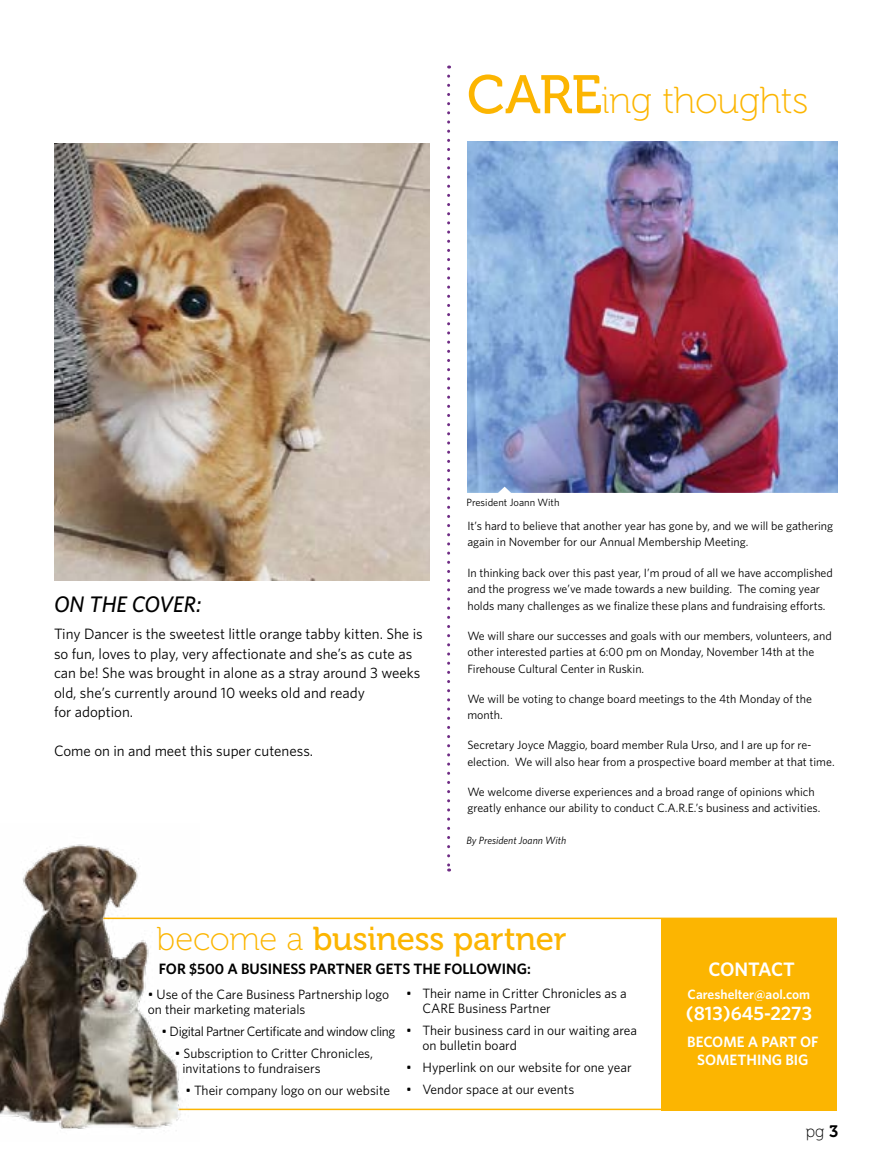
<style>
.page{position:relative;width:891px;height:1162px;background:#fff}
.page>*{position:absolute;margin:0;border:0;box-sizing:border-box;transform-origin:0 0}
.t1{font:37.5px "Museo 100";letter-spacing:-.015em;color:#fcb501}
.t2{font:33px "Museo 500";letter-spacing:-.01em;color:#fcb501}
.t3{font:italic 500 22.5px "Whitney HTF";color:#000}
.t4{font:600 19.5px "Whitney HTF";color:#fff}
.t5{font:600 19.5px "Whitney HTF";letter-spacing:-.02em;color:#fff}
.t6{font:16.5px "Museo 100";color:#000}
.t7{font:15px/19.5px "Whitney HTF";color:#000}
.t8{font:600 15px "Whitney HTF";color:#000}
.t9{font:600 15px/18px "Whitney HTF";color:#fff;text-align:center}
.t10{font:13.5px/15px "Whitney HTF";color:#000}
.t11{font:13.5px "Whitney HTF";letter-spacing:-.03em;color:#000}
.t12{font:600 13.5px "Whitney HTF";color:#fff}
.t13{font:12px/16.5px "Whitney HTF";color:#000}
.t14{font:italic 10.5px "Whitney HTF";color:#000}
.t15{font:10.5px "Whitney HTF";color:#000}
.s1{font-family:"Museo 500";font-size:54px}
.s2{font-family:"Museo 100"}
.s3{font-family:"Museo 700"}
</style>
<div class="page">
<div style="left:661px;top:919px;width:176px;height:191px;background:#fcb501"></div>
<div style="left:70px;top:917px;width:767px;height:193px;border:2px solid #fcb501"></div>
<svg style="left:447px;top:76px;width:3px;height:795px"></svg>
<img style="left:0;top:844px;width:199px;height:285px">
<img style="left:467px;top:141px;width:371px;height:344px">
<img style="left:467px;top:485px;width:371px;height:8px">
<img style="left:54px;top:143px;width:376px;height:438px">
<h1 class="t1" style="left:467px;top:80px;width:343px"><span class="s1">CARE</span>ing thoughts</h1>
<h3 class="t3" style="left:54px;top:590px;width:149px">ON THE COVER:</h3>
<p class="t7" style="left:54px;top:624px;width:370px">Tiny Dancer is the sweetest little orange tabby kitten. She is so fun, loves to play, very affectionate and she’s as cute as can be! She was brought in alone as a stray around 3 weeks old, she’s currently around 10 weeks old and ready<br>for adoption.</p>
<p class="t7" style="left:54px;top:741px;width:261px">Come on in and meet this super cuteness.</p>
<p class="t15" style="left:467px;top:496px;width:94px">President Joann With</p>
<p class="t13" style="left:467px;top:517px;width:367px">It’s hard to believe that another year has gone by, and we will be gathering again in November for our Annual Membership Meeting.</p>
<p class="t13" style="left:467px;top:564px;width:367px">In thinking back over this past year, I’m proud of all we have accomplished and the progress we’ve made towards a new building. The coming year holds many challenges as we finalize these plans and fundraising efforts.</p>
<p class="t13" style="left:467px;top:627px;width:366px">We will share our successes and goals with our members, volunteers, and other interested parties at 6:00 pm on Monday, November 14th at the<br>Firehouse Cultural Center in Ruskin.</p>
<p class="t13" style="left:467px;top:690px;width:346px">We will be voting to change board meetings to the 4th Monday of the month.</p>
<p class="t13" style="left:467px;top:736px;width:369px">Secretary Joyce Maggio, board member Rula Urso, and I are up for re&shy;election. We will also hear from a prospective board member at that time.</p>
<p class="t13" style="left:467px;top:783px;width:355px">We welcome diverse experiences and a broad range of opinions which greatly enhance our ability to conduct C.A.R.E.’s business and activities.</p>
<p class="t14" style="left:467px;top:834px;width:101px">By President Joann With</p>
<h2 class="t2" style="left:157px;top:920px;width:412px"><span class="s2">become a</span> business partner</h2>
<p class="t8" style="left:159px;top:959px;width:374px">FOR $500 A BUSINESS PARTNER GETS THE FOLLOWING:</p>
<h3 class="t5" style="left:708px;top:957px;width:88px">CONTACT</h3>
<p class="t10" style="left:148px;top:986px;width:243px">• Use of the Care Business Partnership logo on their marketing materials</p>
<p class="t11" style="left:161px;top:1023px;width:236px">• Digital Partner Certificate and window cling</p>
<p class="t10" style="left:182px;top:1045px;width:192px;text-indent:-8px">• Subscription to Critter Chronicles, invitations to fundraisers</p>
<p class="t10" style="left:185px;top:1082px;width:206px">• Their company logo on our website</p>
<p class="t10" style="left:423px;top:985px;width:206px;text-indent:-16px">• Their name in Critter Chronicles as a<br>CARE Business Partner</p>
<p class="t10" style="left:423px;top:1022px;width:216px;text-indent:-16px">• Their business card in our waiting area on bulletin board</p>
<p class="t10" style="left:406px;top:1059px;width:227px">• Hyperlink on our website for one year</p>
<p class="t10" style="left:406px;top:1081px;width:170px">• Vendor space at our events</p>
<p class="t12" style="left:688px;top:986px;width:124px">Careshelter@aol.com</p>
<h3 class="t4" style="left:686px;top:1001px;width:128px">(813)645-2273</h3>
<p class="t9" style="left:687px;top:1032px;width:133px">BECOME A PART OF<br>SOMETHING BIG</p>
<h3 class="t6" style="left:806px;top:1122px;width:34px">pg <span class="s3">3</span></h3>
</div>
